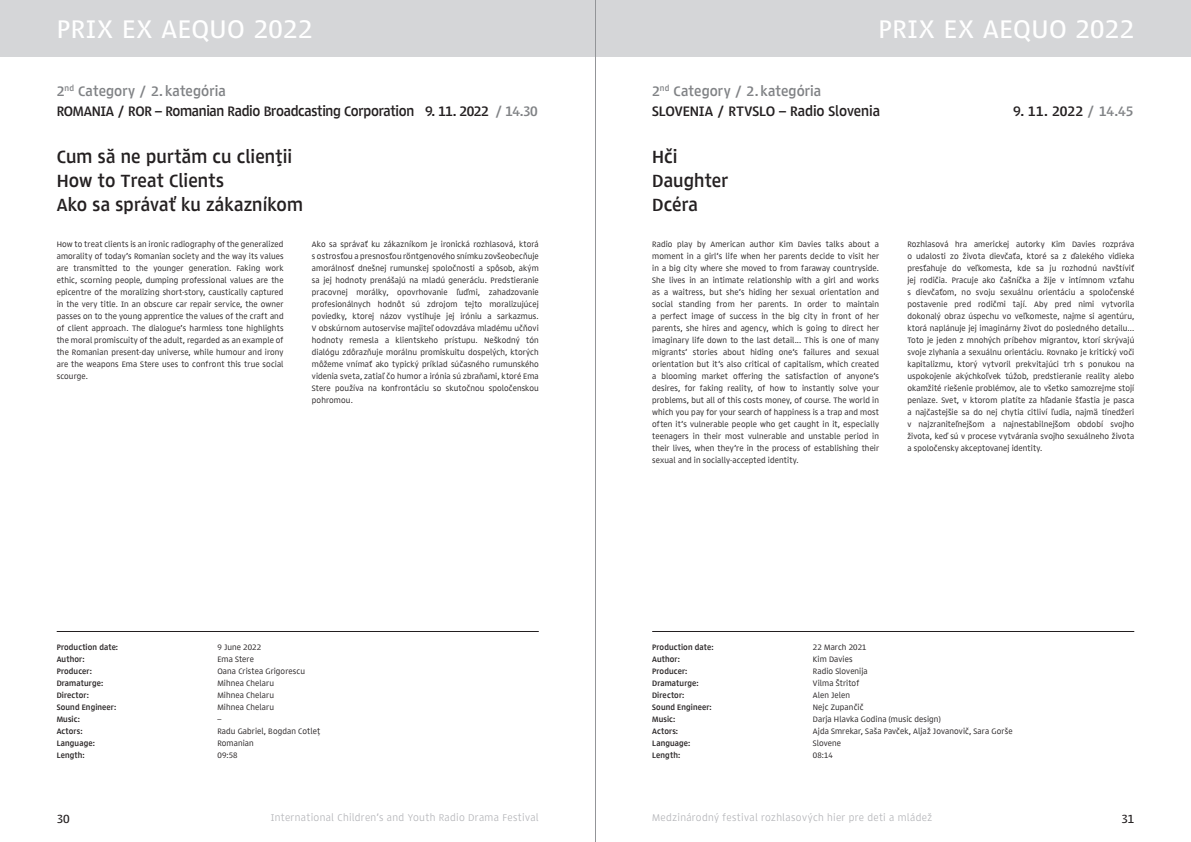
<style>
.page{position:relative;width:1191px;height:842px;background:#fff}
.page>*{position:absolute;margin:0;border:0;box-sizing:border-box;transform-origin:0 0}
.t1{font:500 26px "Lipa Agate High";letter-spacing:.02em;color:#fff}
.t2{font:700 18px/24px "Lipa Agate High";letter-spacing:.01em;color:#231f20}
.t3{font:700 14px/20px "Lipa Agate High";letter-spacing:-.005em;color:#231f20}
.t4{font:500 12px "Lipa Agate High";color:#231f20}
.t5{font:300 10px "Lipa Agate High";letter-spacing:.035em;color:#b0b1b5}
.t6{font:8px/12px "Lipa Agate High";letter-spacing:.015em;color:#231f20;text-align:justify}
.t7{font:700 8px "Lipa Agate High";letter-spacing:.015em;color:#231f20}
.s1{color:#808285}
</style>
<div class="page">
<div style="left:595px;top:0;width:596px;height:57px;background:#d5d6d8"></div>
<div style="left:0;top:0;width:595px;height:57px;background:#d5d6d8"></div>
<hr style="left:57px;top:631px;width:482px;height:1px;background:#231f20">
<hr style="left:652px;top:631px;width:482px;height:1px;background:#231f20">
<hr style="left:595px;top:0;width:1px;height:842px;background:#939598">
<h1 class="t1" style="left:57px;top:13px;width:257px">PRIX EX AEQUO 2022</h1>
<h1 class="t1" style="left:878px;top:13px;width:257px">PRIX EX AEQUO 2022</h1>
<h3 class="t3" style="left:57px;top:81px;width:482px"><span class="s1">2</span><sup>nd</sup> <span class="s1">Category / 2. kategória<br></span>ROMANIA / ROR – Romanian Radio Broadcasting Corporation 9. 11. 2022 <span class="s1">/ 14.30</span></h3>
<h2 class="t2" style="left:57px;top:144px;width:248px">Cum să ne purtăm cu clienții<br>How to Treat Clients<br>Ako sa správať ku zákazníkom</h2>
<h3 class="t3" style="left:652px;top:81px;width:229px"><span class="s1">2</span><sup>nd</sup> <span class="s1">Category / 2. kategória<br></span>SLOVENIA / RTVSLO – Radio Slovenia</h3>
<h2 class="t2" style="left:652px;top:144px;width:77px">Hči<br>Daughter<br>Dcéra</h2>
<h3 class="t3" style="left:1013px;top:101px;width:122px">9. 11. 2022 <span class="s1">/ 14.45</span></h3>
<p class="t6" style="left:57px;top:238px;width:228px">How to treat clients is an ironic radiography of the generalized amorality of today’s Romanian society and the way its values are transmitted to the younger generation. Faking work ethic, scorning people, dumping professional values are the epicentre of the moralizing short-story, caustically captured in the very title. In an obscure car repair service, the owner passes on to the young apprentice the values of the craft and of client approach. The dialogue’s harmless tone highlights the moral promiscuity of the adult, regarded as an example of the Romanian present-day universe, while humour and irony are the weapons Ema Stere uses to confront this true social scourge.</p>
<p class="t6" style="left:312px;top:238px;width:228px">Ako sa správať ku zákazníkom je ironická rozhlasová, ktorá s ostrosťou a presnosťou röntgenového snímku zovšeobecňuje amorálnosť dnešnej rumunskej spoločnosti a spôsob, akým sa jej hodnoty prenášajú na mladú generáciu. Predstieranie pracovnej morálky, opovrhovanie ľuďmi, zahadzovanie profesionálnych hodnôt sú zdrojom tejto moralizujúcej poviedky, ktorej názov vystihuje jej iróniu a sarkazmus.<br>V obskúrnom autoservise majiteľ odovzdáva mladému učňovi hodnoty remesla a klientskeho prístupu. Neškodný tón dialógu zdôrazňuje morálnu promiskuitu dospelých, ktorých môžeme vnímať ako typický príklad súčasného rumunského videnia sveta, zatiaľ čo humor a irónia sú zbraňami, ktoré Ema Stere používa na konfrontáciu so skutočnou spoločenskou pohromou.</p>
<p class="t6" style="left:652px;top:238px;width:228px">Radio play by American author Kim Davies talks about a moment in a girl‘s life when her parents decide to visit her in a big city where she moved to from faraway countryside.<br>She lives in an intimate relationship with a girl and works as a waitress, but she‘s hiding her sexual orientation and social standing from her parents. In order to maintain a perfect image of success in the big city in front of her parents, she hires and agency, which is going to direct her imaginary life down to the last detail... This is one of many migrants‘ stories about hiding one‘s failures and sexual orientation but it‘s also critical of capitalism, which created a blooming market offering the satisfaction of anyone‘s desires, for faking reality, of how to instantly solve your problems, but all of this costs money, of course. The world in which you pay for your search of happiness is a trap and most often it‘s vulnerable people who get caught in it, especially teenagers in their most vulnerable and unstable period in their lives, when they‘re in the process of establishing their sexual and in socially-accepted identity.</p>
<p class="t6" style="left:907px;top:238px;width:228px">Rozhlasová hra americkej autorky Kim Davies rozpráva o udalosti zo života dievčaťa, ktoré sa z ďalekého vidieka presťahuje do veľkomesta, kde sa ju rozhodnú navštíviť jej rodičia. Pracuje ako čašníčka a žije v intímnom vzťahu s dievčaťom, no svoju sexuálnu orientáciu a spoločenské postavenie pred rodičmi tají. Aby pred nimi vytvorila dokonalý obraz úspechu vo veľkomeste, najme si agentúru, ktorá naplánuje jej imaginárny život do posledného detailu...<br>Toto je jeden z mnohých príbehov migrantov, ktorí skrývajú svoje zlyhania a sexuálnu orientáciu. Rovnako je kritický voči kapitalizmu, ktorý vytvoril prekvitajúci trh s ponukou na uspokojenie akýchkoľvek túžob, predstieranie reality alebo okamžité riešenie problémov, ale to všetko samozrejme stojí peniaze. Svet, v ktorom platíte za hľadanie šťastia je pasca a najčastejšie sa do nej chytia citliví ľudia, najmä tínedžeri v najzraniteľnejšom a najnestabilnejšom období svojho života, keď sú v procese vytvárania svojho sexuálneho života a spoločensky akceptovanej identity.</p>
<p class="t7" style="left:57px;top:642px;width:63px">Production date:</p>
<p class="t6" style="left:217px;top:641px;width:45px">9 June 2022</p>
<p class="t7" style="left:57px;top:654px;width:29px">Author:</p>
<p class="t6" style="left:217px;top:653px;width:38px">Ema Stere</p>
<p class="t7" style="left:57px;top:666px;width:37px">Producer:</p>
<p class="t6" style="left:217px;top:665px;width:89px">Oana Cristea Grigorescu</p>
<p class="t7" style="left:57px;top:678px;width:48px">Dramaturge:</p>
<p class="t6" style="left:217px;top:677px;width:58px">Mihnea Chelaru</p>
<p class="t7" style="left:57px;top:690px;width:34px">Director:</p>
<p class="t6" style="left:217px;top:689px;width:58px">Mihnea Chelaru</p>
<p class="t7" style="left:57px;top:702px;width:61px">Sound Engineer:</p>
<p class="t6" style="left:217px;top:701px;width:58px">Mihnea Chelaru</p>
<p class="t7" style="left:57px;top:714px;width:25px">Music:</p>
<p class="t6" style="left:217px;top:713px;width:5px">–</p>
<p class="t7" style="left:57px;top:726px;width:27px">Actors:</p>
<p class="t6" style="left:217px;top:725px;width:104px">Radu Gabriel, Bogdan Cotleț</p>
<p class="t7" style="left:57px;top:738px;width:40px">Language:</p>
<p class="t6" style="left:217px;top:737px;width:38px">Romanian</p>
<p class="t7" style="left:57px;top:750px;width:30px">Length:</p>
<p class="t6" style="left:217px;top:749px;width:22px">09:58</p>
<p class="t7" style="left:652px;top:642px;width:63px">Production date:</p>
<p class="t6" style="left:813px;top:641px;width:55px">22 March 2021</p>
<p class="t7" style="left:652px;top:654px;width:29px">Author:</p>
<p class="t6" style="left:813px;top:653px;width:41px">Kim Davies</p>
<p class="t7" style="left:652px;top:666px;width:37px">Producer:</p>
<p class="t6" style="left:813px;top:665px;width:56px">Radio Slovenija</p>
<p class="t7" style="left:652px;top:678px;width:48px">Dramaturge:</p>
<p class="t6" style="left:813px;top:677px;width:48px">Vilma Štritof</p>
<p class="t7" style="left:652px;top:690px;width:34px">Director:</p>
<p class="t6" style="left:813px;top:689px;width:39px">Alen Jelen</p>
<p class="t7" style="left:652px;top:702px;width:61px">Sound Engineer:</p>
<p class="t6" style="left:813px;top:701px;width:52px">Nejc Zupančič</p>
<p class="t7" style="left:652px;top:714px;width:25px">Music:</p>
<p class="t6" style="left:813px;top:713px;width:129px">Darja Hlavka Godina (music design)</p>
<p class="t7" style="left:652px;top:726px;width:27px">Actors:</p>
<p class="t6" style="left:813px;top:725px;width:201px">Ajda Smrekar, Saša Pavček, Aljaž Jovanovič, Sara Gorše</p>
<p class="t7" style="left:652px;top:738px;width:40px">Language:</p>
<p class="t6" style="left:813px;top:737px;width:30px">Slovene</p>
<p class="t7" style="left:652px;top:750px;width:30px">Length:</p>
<p class="t6" style="left:813px;top:749px;width:21px">08:14</p>
<h3 class="t4" style="left:57px;top:811px;width:15px">30</h3>
<p class="t5" style="left:271px;top:812px;width:269px">International Children’s and Youth Radio Drama Festival</p>
<p class="t5" style="left:652px;top:812px;width:281px">Medzinárodný festival rozhlasových hier pre deti a mládež</p>
<h3 class="t4" style="left:1121px;top:811px;width:14px">31</h3>
</div>
